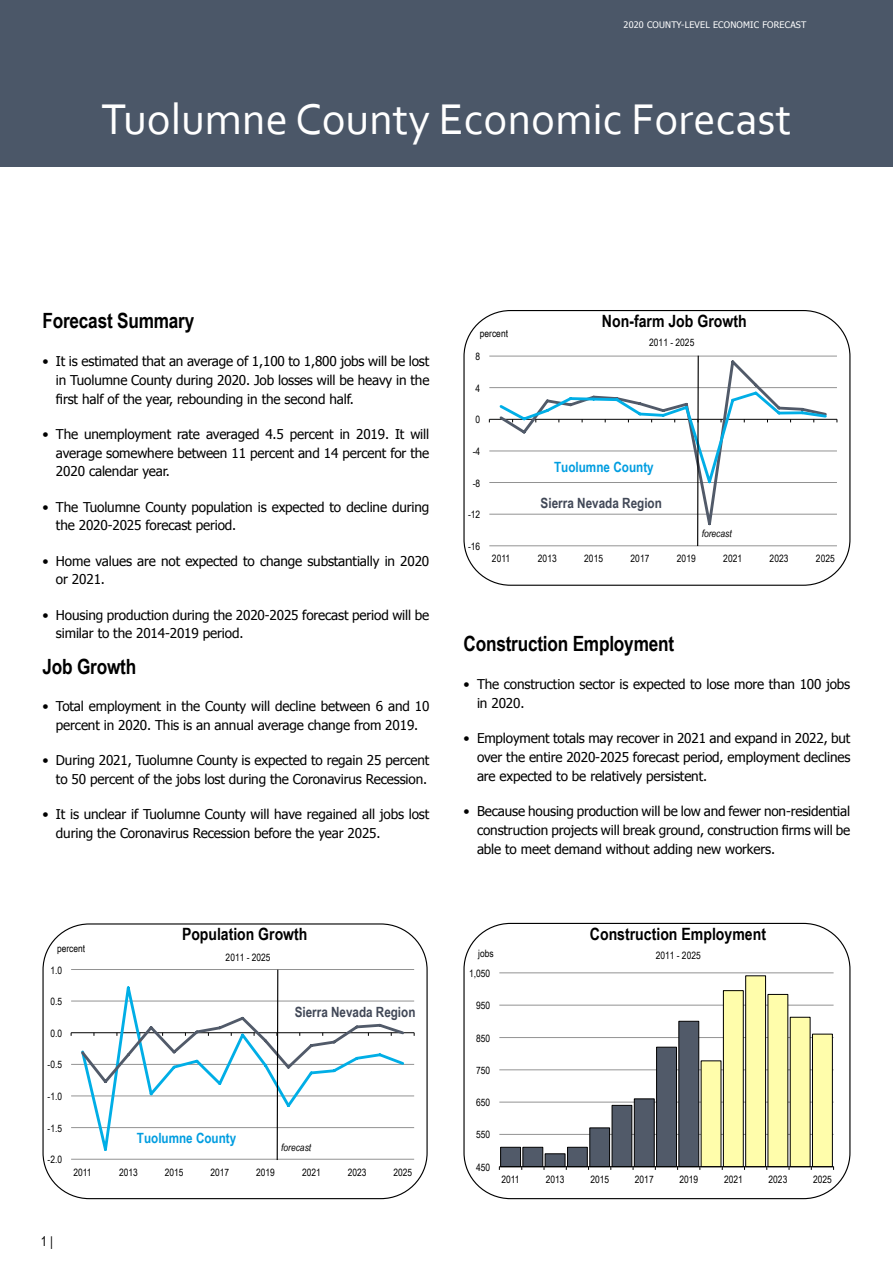
<style>
.page{position:relative;width:893px;height:1263px;background:#fff}
.page>*{position:absolute;margin:0;border:0;box-sizing:border-box;transform-origin:0 0}
.t1{font:45px "Corbel";color:#fff}
.Profile_Subhead_1{font:700 21px "Arial Narrow";letter-spacing:-.01em;color:#000}
.t2{font:700 16.95px "Arial Narrow";color:#000}
.t3{font:700 14.1px "Arial Narrow";color:#404756}
.t4{font:700 14.1px "Arial Narrow";color:#009de0}
.t5{font:13.5px/18.9px "Tahoma";letter-spacing:-.01em;color:#000}
.t6{font:13.5px "Arial Narrow";color:#000}
.t7{font:10.2px "Arial Narrow";color:#000}
.t8{font:italic 10.2px "Arial Narrow";color:#000}
.t9{font:9px "Tahoma";letter-spacing:.02em;color:#fff}
</style>
<div class="page">
<div style="left:0;top:0;width:893px;height:167px;background:#4b5768"></div>
<hr style="left:71px;top:1159px;width:343px;height:1px;background:#929292">
<hr style="left:71px;top:1127px;width:343px;height:1px;background:#929292">
<hr style="left:71px;top:1096px;width:343px;height:1px;background:#929292">
<hr style="left:71px;top:1064px;width:343px;height:1px;background:#929292">
<hr style="left:71px;top:1001px;width:343px;height:1px;background:#929292">
<hr style="left:71px;top:969px;width:343px;height:1px;background:#929292">
<hr style="left:71px;top:1032px;width:343px;height:1px;background:#000">
<svg style="left:79px;top:969px;width:327px;height:191px"></svg>
<hr style="left:489px;top:545px;width:348px;height:1px;background:#929292">
<hr style="left:489px;top:514px;width:348px;height:1px;background:#929292">
<hr style="left:489px;top:482px;width:348px;height:1px;background:#929292">
<hr style="left:489px;top:451px;width:348px;height:1px;background:#929292">
<hr style="left:489px;top:387px;width:348px;height:1px;background:#929292">
<hr style="left:489px;top:356px;width:348px;height:1px;background:#929292">
<hr style="left:489px;top:419px;width:348px;height:1px;background:#000">
<svg style="left:497px;top:355px;width:332px;height:192px"></svg>
<hr style="left:499px;top:1134px;width:334px;height:1px;background:#929292">
<hr style="left:499px;top:1102px;width:334px;height:1px;background:#929292">
<hr style="left:499px;top:1069px;width:334px;height:1px;background:#929292">
<hr style="left:499px;top:1037px;width:334px;height:1px;background:#929292">
<hr style="left:499px;top:1005px;width:334px;height:1px;background:#929292">
<hr style="left:499px;top:972px;width:334px;height:1px;background:#929292">
<div style="left:701px;top:1061px;width:20px;height:106px;background:#fffdab"></div>
<div style="left:723px;top:991px;width:20px;height:176px;background:#fffdab"></div>
<div style="left:723px;top:990px;width:21px;height:177px;border:1px solid #000"></div>
<div style="left:746px;top:976px;width:19px;height:191px;background:#fffdab"></div>
<div style="left:745px;top:975px;width:21px;height:192px;border:1px solid #000"></div>
<div style="left:768px;top:994px;width:20px;height:173px;background:#fffdab"></div>
<div style="left:790px;top:1017px;width:20px;height:150px;background:#fffdab"></div>
<div style="left:812px;top:1034px;width:20px;height:133px;background:#fffdab"></div>
<div style="left:812px;top:1034px;width:21px;height:133px;border:1px solid #000"></div>
<hr style="left:499px;top:1166px;width:335px;height:1px;background:#000">
<svg style="left:499px;top:1021px;width:202px;height:149px"></svg>
<p class="t9" style="left:624px;top:19px;width:184px">2020 COUNTY-LEVEL ECONOMIC FORECAST</p>
<h1 class="t1" style="left:101px;top:91px;width:691px">Tuolumne County Economic Forecast</h1>
<h1 class="Profile_Subhead_1" style="left:42px;top:308px;width:153px">Forecast Summary</h1>
<p class="t5" style="left:56px;top:351px;width:375px;text-align:justify;text-indent:-14px">• It is estimated that an average of 1,100 to 1,800 jobs will be lost in Tuolumne County during 2020. Job losses will be heavy in the first half of the year, rebounding in the second half.</p>
<p class="t5" style="left:56px;top:424px;width:375px;text-align:justify;text-indent:-14px">• The unemployment rate averaged 4.5 percent in 2019. It will average somewhere between 11 percent and 14 percent for the 2020 calendar year.</p>
<p class="t5" style="left:56px;top:497px;width:375px;text-indent:-14px">• The Tuolumne County population is expected to decline during the 2020-2025 forecast period.</p>
<p class="t5" style="left:56px;top:551px;width:375px;text-indent:-14px">• Home values are not expected to change substantially in 2020 or 2021.</p>
<p class="t5" style="left:56px;top:605px;width:375px;text-indent:-14px">• Housing production during the 2020-2025 forecast period will be similar to the 2014-2019 period.</p>
<h1 class="Profile_Subhead_1" style="left:42px;top:654px;width:95px">Job Growth</h1>
<p class="t5" style="left:42px;top:696px;width:388px;text-align:center">• Total employment in the County will decline between 6 and 10 percent in 2020. This is an annual average change from 2019.</p>
<p class="t5" style="left:42px;top:750px;width:388px;text-align:right">• During 2021, Tuolumne County is expected to regain 25 percent to 50 percent of the jobs lost during the Coronavirus Recession.</p>
<p class="t5" style="left:56px;top:804px;width:375px;text-indent:-14px">• It is unclear if Tuolumne County will have regained all jobs lost during the Coronavirus Recession before the year 2025.</p>
<p class="t7" style="left:57px;top:940px;width:30px">percent</p>
<p class="t7" style="left:50px;top:962px;width:13px">1.0</p>
<p class="t7" style="left:50px;top:994px;width:13px">0.5</p>
<p class="t7" style="left:50px;top:1026px;width:13px">0.0</p>
<p class="t7" style="left:48px;top:1057px;width:16px">-0.5</p>
<p class="t7" style="left:48px;top:1089px;width:16px">-1.0</p>
<p class="t7" style="left:48px;top:1120px;width:16px">-1.5</p>
<p class="t7" style="left:48px;top:1152px;width:16px">-2.0</p>
<p class="t2" style="left:182px;top:921px;width:127px">Population Growth</p>
<p class="t7" style="left:226px;top:949px;width:46px">2011 - 2025</p>
<p class="t4" style="left:137px;top:1127px;width:101px">Tuolumne County</p>
<p class="t3" style="left:295px;top:1002px;width:122px">Sierra Nevada Region</p>
<p class="t8" style="left:281px;top:1141px;width:31px">forecast</p>
<p class="t7" style="left:74px;top:1164px;width:20px">2011</p>
<p class="t7" style="left:119px;top:1164px;width:20px">2013</p>
<p class="t7" style="left:165px;top:1164px;width:20px">2015</p>
<p class="t7" style="left:211px;top:1164px;width:20px">2017</p>
<p class="t7" style="left:256px;top:1164px;width:20px">2019</p>
<p class="t7" style="left:302px;top:1164px;width:20px">2021</p>
<p class="t7" style="left:348px;top:1164px;width:20px">2023</p>
<p class="t7" style="left:393px;top:1164px;width:20px">2025</p>
<p class="t6" style="left:41px;top:1231px;width:14px">1 |</p>
<p class="t7" style="left:480px;top:325px;width:30px">percent</p>
<p class="t7" style="left:476px;top:349px;width:6px">8</p>
<p class="t7" style="left:476px;top:381px;width:6px">4</p>
<p class="t7" style="left:476px;top:412px;width:6px">0</p>
<p class="t7" style="left:473px;top:444px;width:9px">-4</p>
<p class="t7" style="left:473px;top:475px;width:9px">-8</p>
<p class="t7" style="left:468px;top:507px;width:14px">-12</p>
<p class="t7" style="left:468px;top:539px;width:14px">-16</p>
<p class="t2" style="left:602px;top:308px;width:146px">Non-farm Job Growth</p>
<p class="t7" style="left:649px;top:335px;width:47px">2011 - 2025</p>
<p class="t4" style="left:554px;top:456px;width:101px">Tuolumne County</p>
<p class="t3" style="left:541px;top:492px;width:123px">Sierra Nevada Region</p>
<p class="t8" style="left:702px;top:527px;width:32px">forecast</p>
<p class="t7" style="left:492px;top:551px;width:20px">2011</p>
<p class="t7" style="left:538px;top:551px;width:20px">2013</p>
<p class="t7" style="left:584px;top:551px;width:20px">2015</p>
<p class="t7" style="left:631px;top:551px;width:20px">2017</p>
<p class="t7" style="left:677px;top:551px;width:20px">2019</p>
<p class="t7" style="left:723px;top:551px;width:20px">2021</p>
<p class="t7" style="left:770px;top:551px;width:20px">2023</p>
<p class="t7" style="left:816px;top:551px;width:20px">2025</p>
<h1 class="Profile_Subhead_1" style="left:463px;top:631px;width:212px">Construction Employment</h1>
<p class="t5" style="left:477px;top:674px;width:375px;text-indent:-14px">• The construction sector is expected to lose more than 100 jobs in 2020.</p>
<p class="t5" style="left:477px;top:728px;width:375px;text-align:justify;text-indent:-14px">• Employment totals may recover in 2021 and expand in 2022, but over the entire 2020-2025 forecast period, employment declines are expected to be relatively persistent.</p>
<p class="t5" style="left:477px;top:801px;width:375px;text-align:justify;text-indent:-14px">• Because housing production will be low and fewer non-residential construction projects will break ground, construction firms will be able to meet demand without adding new workers.</p>
<p class="t7" style="left:478px;top:946px;width:17px">jobs</p>
<p class="t7" style="left:469px;top:966px;width:23px">1,050</p>
<p class="t7" style="left:476px;top:998px;width:16px">950</p>
<p class="t7" style="left:476px;top:1030px;width:16px">850</p>
<p class="t7" style="left:476px;top:1063px;width:16px">750</p>
<p class="t2" style="left:590px;top:921px;width:178px">Construction Employment</p>
<p class="t7" style="left:656px;top:948px;width:47px">2011 - 2025</p>
<p class="t7" style="left:476px;top:1095px;width:16px">650</p>
<p class="t7" style="left:476px;top:1127px;width:16px">550</p>
<p class="t7" style="left:476px;top:1160px;width:16px">450</p>
<p class="t7" style="left:501px;top:1172px;width:20px">2011</p>
<p class="t7" style="left:546px;top:1172px;width:20px">2013</p>
<p class="t7" style="left:590px;top:1172px;width:20px">2015</p>
<p class="t7" style="left:635px;top:1172px;width:20px">2017</p>
<p class="t7" style="left:679px;top:1172px;width:20px">2019</p>
<p class="t7" style="left:724px;top:1172px;width:20px">2021</p>
<p class="t7" style="left:769px;top:1172px;width:20px">2023</p>
<p class="t7" style="left:813px;top:1172px;width:20px">2025</p>
</div>
